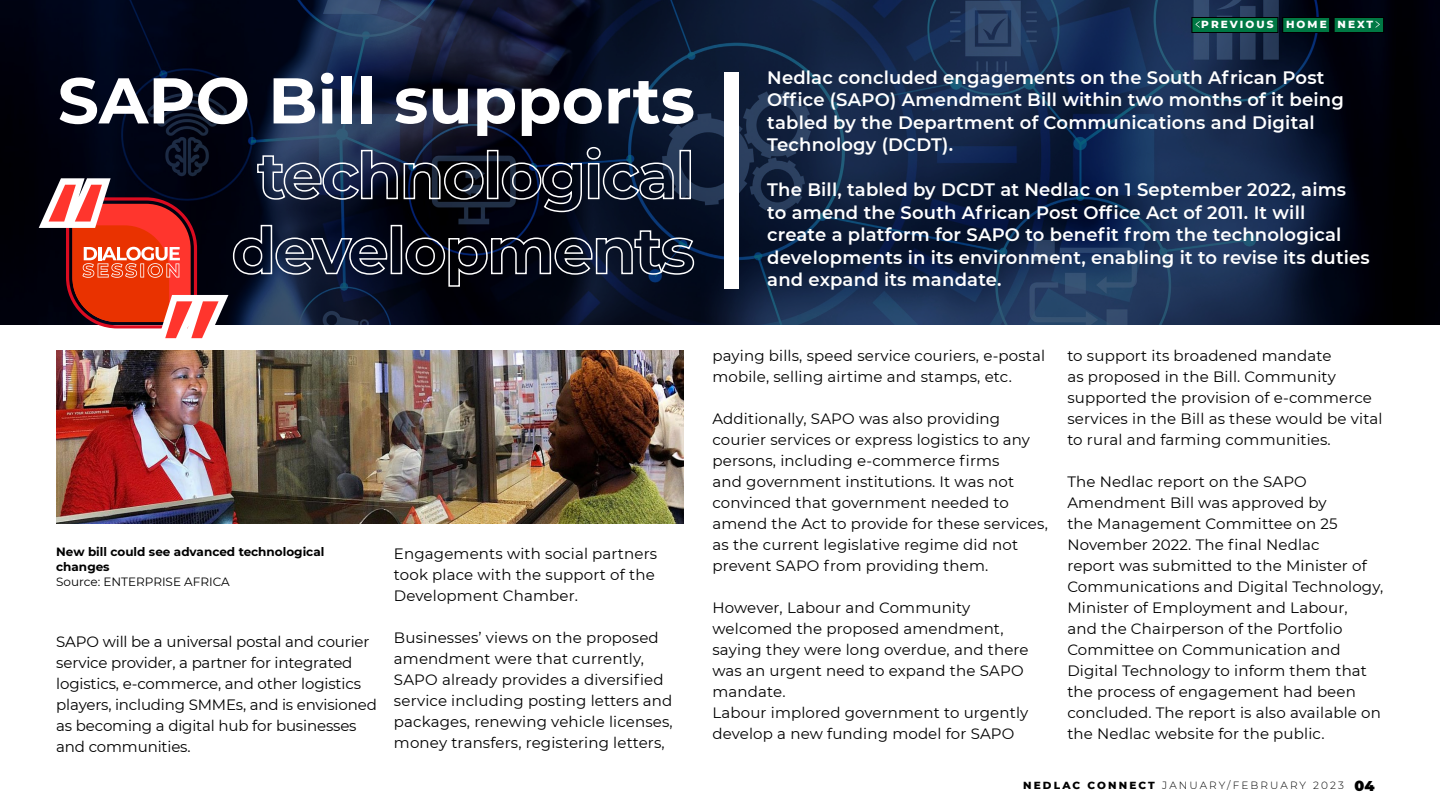
<style>
.page{position:relative;width:1440px;height:810px;background:#fff}
.page>*{position:absolute;margin:0;border:0;box-sizing:border-box;transform-origin:0 0}
.t1{font:700 64.5px/75px "Montserrat";letter-spacing:-.03em;color:#fff;text-align:right}
.t2{font:600 18px/22.5px "Montserrat";letter-spacing:.01em;color:#fff}
.t3{font:15px/21px "Montserrat";letter-spacing:.01em;color:#000}
.t4{font:15px/21px "Montserrat";letter-spacing:-.01em;color:#000}
.t5{font:900 14.25px "Montserrat";color:#000}
.t6{font:700 12px/15px "Montserrat";color:#000}
.t7{font:12px "Montserrat";color:#000}
.t8{font:300 10.5px "Montserrat";letter-spacing:.2em;color:#000}
.t9{font:800 10.5px "Montserrat";letter-spacing:.2em;color:#fff}
.s1{font-weight:800}
</style>
<div class="page">
<img style="left:56px;top:350px;width:628px;height:173px">
<svg style="left:0;top:0;width:1440px;height:325px;background:#0d1a34"></svg>
<div style="left:724px;top:72px;width:15px;height:217px;background:#fff"></div>
<div style="left:1192px;top:18px;width:86px;height:15px;background:#007844"></div>
<div style="left:1192px;top:17px;width:86px;height:16px;border:1px solid #000"></div>
<div style="left:1283px;top:18px;width:47px;height:15px;background:#007844"></div>
<div style="left:1283px;top:17px;width:47px;height:16px;border:1px solid #000"></div>
<div style="left:1334px;top:18px;width:50px;height:15px;background:#007844"></div>
<div style="left:1334px;top:17px;width:50px;height:16px;border:1px solid #000"></div>
<svg style="left:1375px;top:21px;width:5px;height:7px"></svg>
<svg style="left:1195px;top:21px;width:5px;height:7px"></svg>
<svg style="left:39px;top:178px;width:189px;height:161px"></svg>
<p class="t9" style="left:1201px;top:17px;width:174px">PREVIOUS HOME NEXT</p>
<h1 class="t1" style="left:58px;top:60px;width:639px">SAPO Bill supports technological developments</h1>
<p class="t2" style="left:767px;top:65px;width:578px">Nedlac concluded engagements on the South African Post Office (SAPO) Amendment Bill within two months of it being tabled by the Department of Communications and Digital Technology (DCDT).</p>
<p class="t2" style="left:767px;top:178px;width:604px">The Bill, tabled by DCDT at Nedlac on 1 September 2022, aims<br>to amend the South African Post Office Act of 2011. It will<br>create a platform for SAPO to benefit from the technological developments in its environment, enabling it to revise its duties and expand its mandate.</p>
<p class="t6" style="left:56px;top:543px;width:270px">New bill could see advanced technological changes</p>
<p class="t7" style="left:56px;top:573px;width:175px">Source: ENTERPRISE AFRICA</p>
<p class="t4" style="left:56px;top:631px;width:322px">SAPO will be a universal postal and courier service provider, a partner for integrated logistics, e-commerce, and other logistics players, including SMMEs, and is envisioned as becoming a digital hub for businesses and communities.</p>
<p class="t3" style="left:394px;top:542px;width:265px">Engagements with social partners took place with the support of the<br>Development Chamber.</p>
<p class="t3" style="left:394px;top:626px;width:280px">Businesses’ views on the proposed amendment were that currently, SAPO already provides a diversified service including posting letters and packages, renewing vehicle licenses, money transfers, registering letters,</p>
<p class="t3" style="left:712px;top:345px;width:334px">paying bills, speed service couriers, e-postal mobile, selling airtime and stamps, etc.</p>
<p class="t3" style="left:712px;top:408px;width:337px">Additionally, SAPO was also providing courier services or express logistics to any persons, including e-commerce firms<br>and government institutions. It was not convinced that government needed to amend the Act to provide for these services, as the current legislative regime did not prevent SAPO from providing them.</p>
<p class="t3" style="left:712px;top:597px;width:318px">However, Labour and Community welcomed the proposed amendment, saying they were long overdue, and there was an urgent need to expand the SAPO mandate.<br>Labour implored government to urgently develop a new funding model for SAPO</p>
<p class="t8" style="left:1023px;top:778px;width:322px"><span class="s1">NEDLAC CONNECT</span> JANUARY/FEBRUARY 2023</p>
<p class="t3" style="left:1067px;top:345px;width:317px">to support its broadened mandate<br>as proposed in the Bill. Community supported the provision of e-commerce services in the Bill as these would be vital to rural and farming communities.</p>
<p class="t3" style="left:1067px;top:471px;width:317px">The Nedlac report on the SAPO Amendment Bill was approved by<br>the Management Committee on 25<br>November 2022. The final Nedlac<br>report was submitted to the Minister of Communications and Digital Technology, Minister of Employment and Labour,<br>and the Chairperson of the Portfolio Committee on Communication and Digital Technology to inform them that the process of engagement had been concluded. The report is also available on the Nedlac website for the public.</p>
<p class="t5" style="left:1354px;top:775px;width:22px">04</p>
</div>
